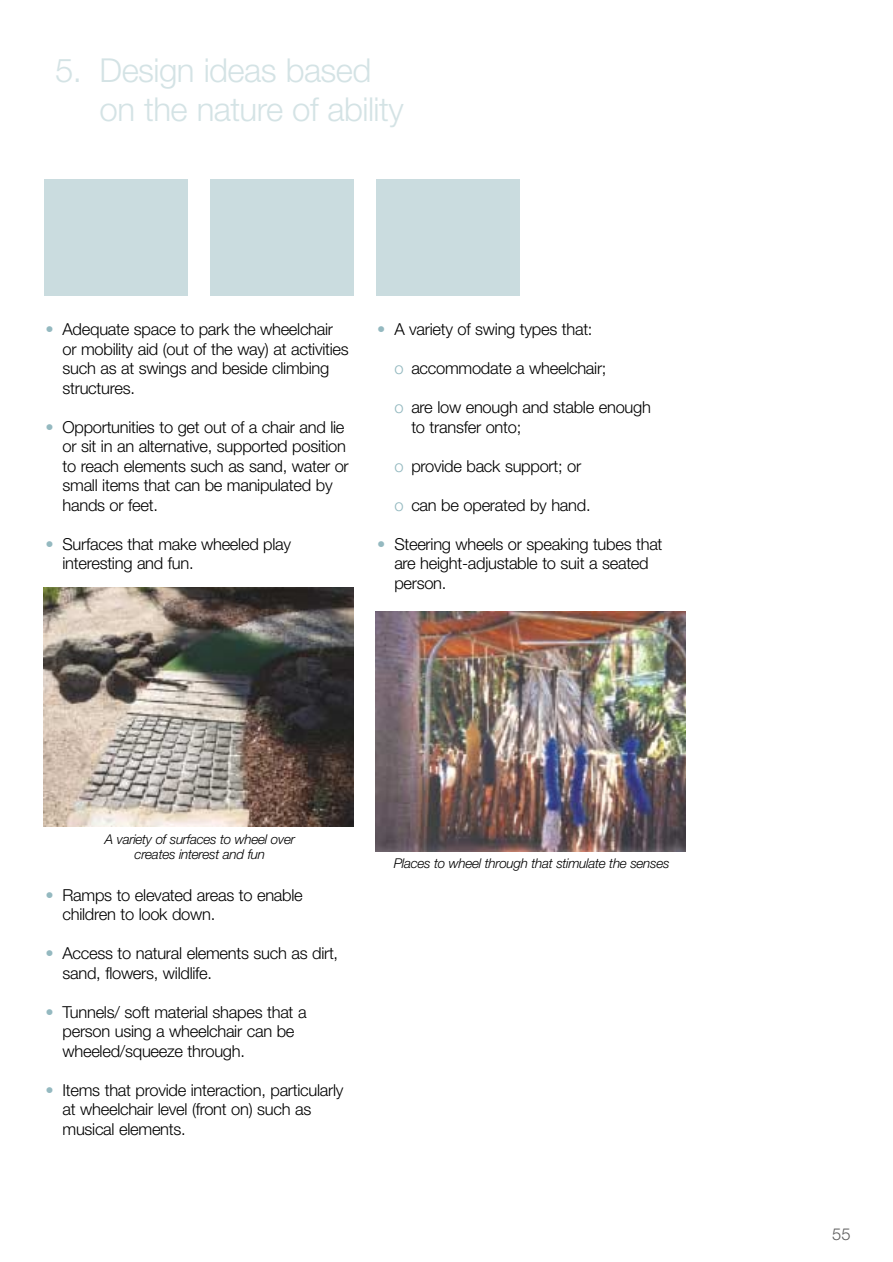
<style>
.page{position:relative;width:893px;height:1262px;background:#fff}
.page>*{position:absolute;margin:0;border:0;box-sizing:border-box;transform-origin:0 0}
.t1{font:300 33px/39px "Helvetica Neue";letter-spacing:-.015em;color:#d4e3e5}
.t2{font:300 16.5px/19.5px "Helvetica Neue";letter-spacing:-.015em;color:#000}
.t3{font:300 16.5px "Helvetica Neue";color:#5b5b5b}
.t4{font:italic 300 13.5px/15px "Helvetica Neue";letter-spacing:-.025em;color:#000;text-align:center}
.s1{color:#94b9c0}
</style>
<div class="page">
<img style="left:44px;top:587px;width:310px;height:240px">
<img style="left:376px;top:611px;width:309px;height:241px">
<div style="left:44px;top:179px;width:144px;height:116px;background:#cadcdf"></div>
<div style="left:210px;top:179px;width:144px;height:116px;background:#cadcdf"></div>
<div style="left:376px;top:179px;width:143px;height:116px;background:#cadcdf"></div>
<h1 class="t1" style="left:100px;top:50px;width:305px;text-indent:-44px">5. Design ideas based on the nature of ability</h1>
<p class="t2" style="left:63px;top:319px;width:288px;text-indent:-17px"><span class="s1">•</span> Adequate space to park the wheelchair or mobility aid (out of the way) at activities such as at swings and beside climbing structures.</p>
<p class="t2" style="left:63px;top:417px;width:288px;text-indent:-17px"><span class="s1">•</span> Opportunities to get out of a chair and lie or sit in an alternative, supported position to reach elements such as sand, water or small items that can be manipulated by hands or feet.</p>
<p class="t2" style="left:63px;top:534px;width:230px;text-indent:-17px"><span class="s1">•</span> Surfaces that make wheeled play interesting and fun.</p>
<p class="t2" style="left:377px;top:319px;width:217px"><span class="s1">•</span> A variety of swing types that:</p>
<p class="t2" style="left:394px;top:358px;width:214px"><span class="s1">o</span> accommodate a wheelchair;</p>
<p class="t2" style="left:411px;top:397px;width:241px;text-indent:-17px"><span class="s1">o</span> are low enough and stable enough to transfer onto;</p>
<p class="t2" style="left:394px;top:456px;width:188px"><span class="s1">o</span> provide back support; or</p>
<p class="t2" style="left:394px;top:495px;width:198px"><span class="s1">o</span> can be operated by hand.</p>
<p class="t2" style="left:394px;top:534px;width:270px;text-indent:-17px"><span class="s1">•</span> Steering wheels or speaking tubes that are height-adjustable to suit a seated person.</p>
<p class="t4" style="left:105px;top:831px;width:192px">A variety of surfaces to wheel over creates interest and fun</p>
<p class="t2" style="left:63px;top:885px;width:242px;text-indent:-17px"><span class="s1">•</span> Ramps to elevated areas to enable children to look down.</p>
<p class="t2" style="left:63px;top:943px;width:277px;text-indent:-17px"><span class="s1">•</span> Access to natural elements such as dirt, sand, flowers, wildlife.</p>
<p class="t2" style="left:63px;top:1002px;width:245px;text-indent:-17px"><span class="s1">•</span> Tunnels/ soft material shapes that a person using a wheelchair can be wheeled/squeeze through.</p>
<p class="t2" style="left:63px;top:1080px;width:282px;text-indent:-17px"><span class="s1">•</span> Items that provide interaction, particularly at wheelchair level (front on) such as musical elements.</p>
<p class="t4" style="left:394px;top:856px;width:277px">Places to wheel through that stimulate the senses</p>
<p class="t3" style="left:832px;top:1223px;width:20px">55</p>
</div>
